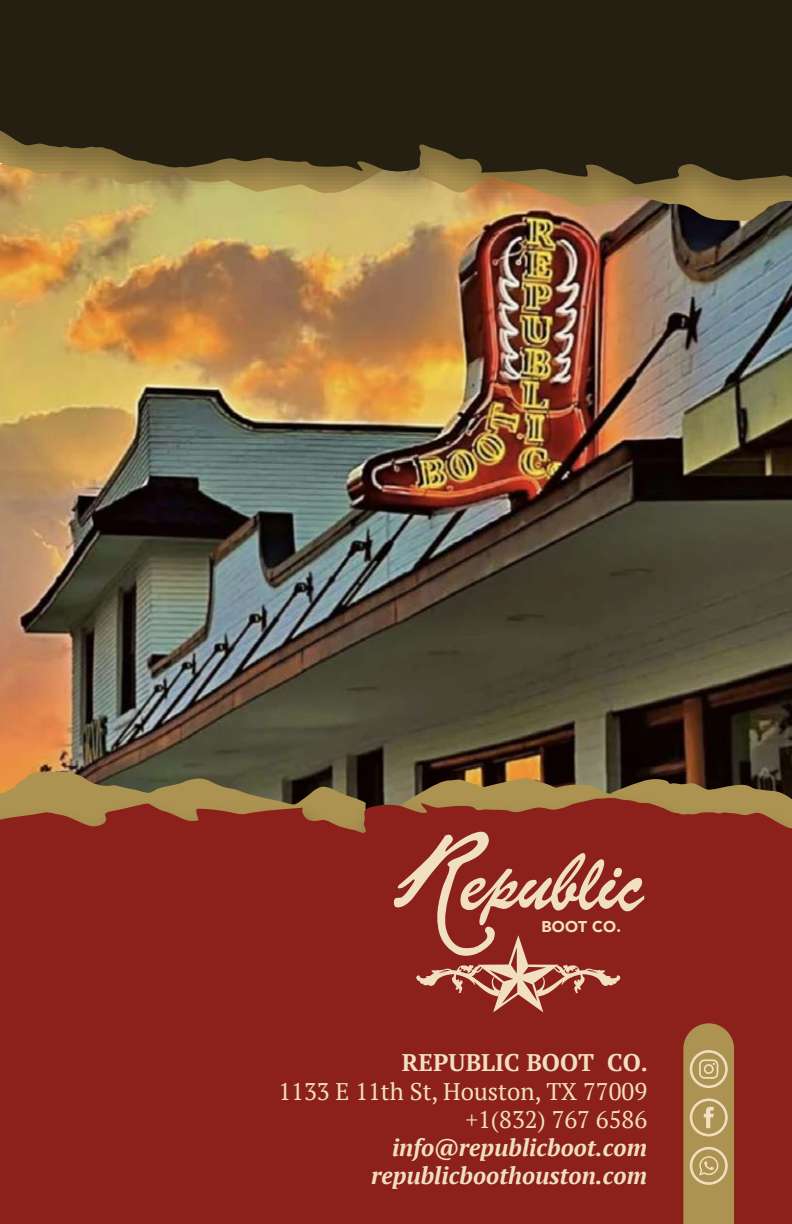
<style>
.page{position:relative;width:792px;height:1224px;background:#fff}
.page>*{position:absolute;margin:0;border:0;box-sizing:border-box;transform-origin:0 0}
.t1{font:italic 700 24px/28px "PT Serif";color:#f1dfc1;text-align:right}
.t2{font:24px/28px "PT Serif";color:#f1dfc1;text-align:right}
.t3{font:700 24px "PT Serif";color:#f1dfc1}
.t4{font:900 15.6px "Avenir";letter-spacing:.01em;color:#f1dfc1}
</style>
<div class="page">
<img style="left:0;top:227px;width:791px;height:543px">
<div style="left:0;top:813px;width:791px;height:410px;background:#8b211a"></div>
<img style="left:0;top:196px;width:791px;height:31px">
<svg style="left:0;top:0;width:791px;height:196px;background:#372f19"></svg>
<svg style="left:683px;top:1023px;width:51px;height:200px;background:#b3985c"></svg>
<svg style="left:0;top:770px;width:791px;height:15px;background:#57472d"></svg>
<img style="left:0;top:785px;width:791px;height:12px">
<svg style="left:0;top:797px;width:791px;height:102px"></svg>
<svg style="left:393px;top:831px;width:251px;height:181px"></svg>
<p class="t4" style="left:541px;top:912px;width:81px">BOOT CO.</p>
<p class="t3" style="left:402px;top:1047px;width:247px">REPUBLIC BOOT CO.</p>
<p class="t2" style="left:278px;top:1076px;width:370px">1133 E 11th St, Houston, TX 77009 +1(832) 767 6586</p>
<p class="t1" style="left:371px;top:1132px;width:277px">info@republicboot.com republicboothouston.com</p>
</div>
